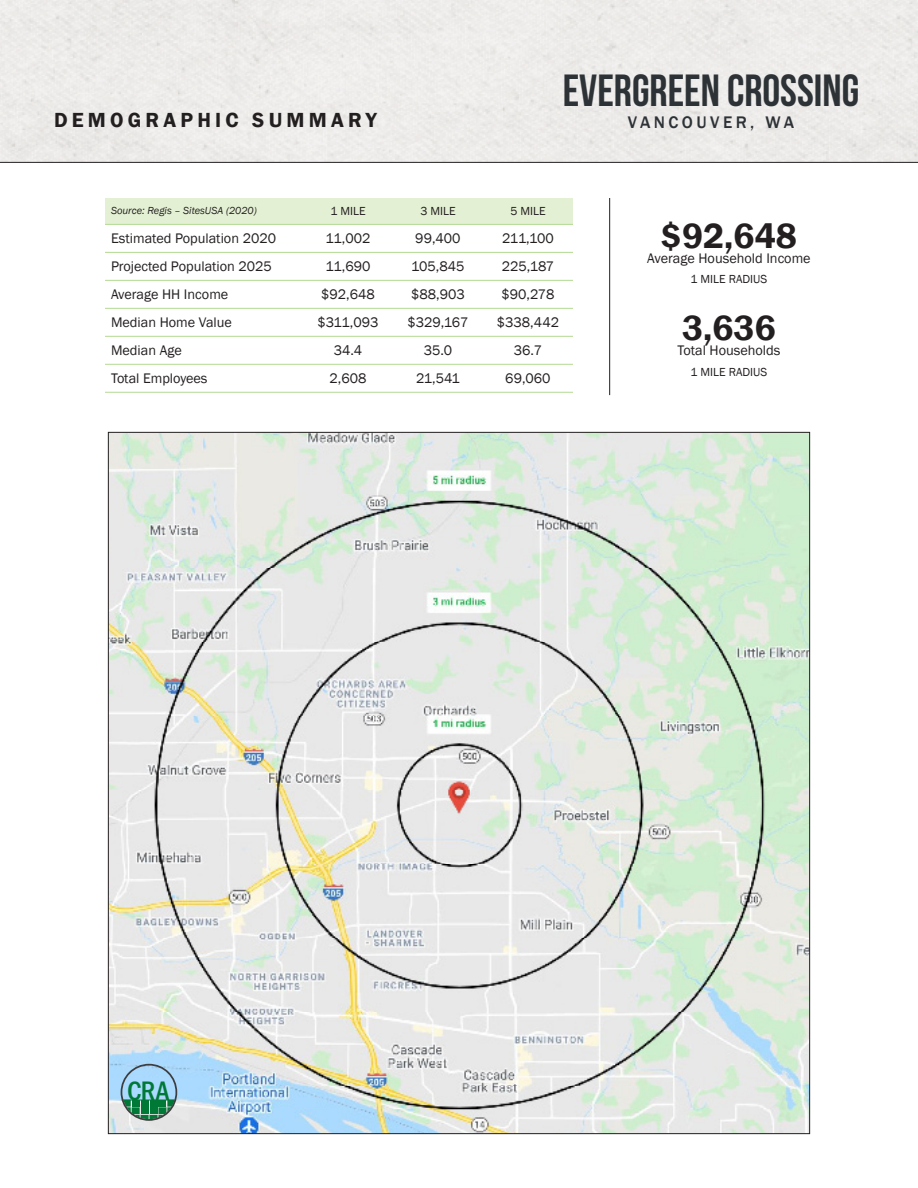
<style>
.page{position:relative;width:918px;height:1188px;background:#fff}
.page>*{position:absolute;margin:0;border:0;box-sizing:border-box;transform-origin:0 0}
.t1{font:45px "Bebas Neue";color:#2d3236}
.t2{font:600 36px "Franklin Gothic";color:#231f20}
.t3{font:500 condensed 27.75px "Franklin Gothic";color:#007836}
.t4{font:600 21px "Franklin Gothic";letter-spacing:.2em;color:#231f20}
.t5{font:500 17.25px "Franklin Gothic";letter-spacing:.2em;color:#2d3236}
.body{font:14.25px "Franklin Gothic";color:#231f20}
.body-2{font:12px "Franklin Gothic";color:#231f20}
.t6{font:italic 10.5px "Franklin Gothic";color:#231f20}
.s1{font-size:27.45px}
</style>
<div class="page">
<img style="left:110px;top:434px;width:698px;height:698px">
<svg style="left:121px;top:1064px;width:56px;height:57px;background:#86b9c1"></svg>
<hr style="left:0;top:162px;width:918px;height:1px;background:#231f20">
<hr style="left:609px;top:198px;width:1px;height:197px;background:#231f20">
<svg style="left:105px;top:198px;width:468px;height:54px"></svg>
<svg style="left:105px;top:279px;width:468px;height:113px"></svg>
<hr style="left:105px;top:224px;width:198px;height:1px;background:#b3da93">
<hr style="left:303px;top:224px;width:90px;height:1px;background:#b3da93">
<hr style="left:393px;top:224px;width:90px;height:1px;background:#b3da93">
<hr style="left:483px;top:224px;width:90px;height:1px;background:#b3da93">
<hr style="left:105px;top:252px;width:198px;height:1px;background:#b3da93">
<hr style="left:105px;top:280px;width:198px;height:1px;background:#b3da93">
<hr style="left:303px;top:252px;width:90px;height:1px;background:#b3da93">
<hr style="left:303px;top:280px;width:90px;height:1px;background:#b3da93">
<hr style="left:393px;top:252px;width:90px;height:1px;background:#b3da93">
<hr style="left:393px;top:280px;width:90px;height:1px;background:#b3da93">
<hr style="left:483px;top:252px;width:90px;height:1px;background:#b3da93">
<hr style="left:483px;top:280px;width:90px;height:1px;background:#b3da93">
<hr style="left:105px;top:308px;width:198px;height:1px;background:#b3da93">
<hr style="left:303px;top:308px;width:90px;height:1px;background:#b3da93">
<hr style="left:393px;top:308px;width:90px;height:1px;background:#b3da93">
<hr style="left:483px;top:308px;width:90px;height:1px;background:#b3da93">
<hr style="left:105px;top:336px;width:198px;height:1px;background:#b3da93">
<hr style="left:105px;top:364px;width:198px;height:1px;background:#b3da93">
<hr style="left:303px;top:336px;width:90px;height:1px;background:#b3da93">
<hr style="left:303px;top:364px;width:90px;height:1px;background:#b3da93">
<hr style="left:393px;top:336px;width:90px;height:1px;background:#b3da93">
<hr style="left:393px;top:364px;width:90px;height:1px;background:#b3da93">
<hr style="left:483px;top:336px;width:90px;height:1px;background:#b3da93">
<hr style="left:483px;top:364px;width:90px;height:1px;background:#b3da93">
<hr style="left:105px;top:392px;width:198px;height:1px;background:#b3da93">
<hr style="left:303px;top:392px;width:90px;height:1px;background:#b3da93">
<hr style="left:393px;top:392px;width:90px;height:1px;background:#b3da93">
<hr style="left:483px;top:392px;width:90px;height:1px;background:#b3da93">
<p class="t4" style="left:54px;top:107px;width:324px">DEMOGRAPHIC SUMMARY</p>
<p class="t1" style="left:563px;top:66px;width:298px">EVERGREEN CROSSING</p>
<p class="t5" style="left:628px;top:111px;width:168px">VANCOUVER, WA</p>
<p class="t6" style="left:111px;top:204px;width:147px">Source: Regis – SitesUSA (2020)</p>
<p class="body-2" style="left:330px;top:204px;width:37px">1 MILE</p>
<p class="body-2" style="left:420px;top:204px;width:37px">3 MILE</p>
<p class="body-2" style="left:510px;top:204px;width:37px">5 MILE</p>
<p class="body" style="left:111px;top:230px;width:167px">Estimated Population 2020</p>
<p class="body" style="left:326px;top:230px;width:46px">11,002</p>
<p class="body" style="left:415px;top:230px;width:47px">99,400</p>
<p class="body" style="left:502px;top:230px;width:53px">211,100</p>
<p class="body" style="left:111px;top:258px;width:162px">Projected Population 2025</p>
<p class="body" style="left:326px;top:258px;width:46px">11,690</p>
<p class="body" style="left:411px;top:258px;width:55px">105,845</p>
<p class="body" style="left:502px;top:258px;width:54px">225,187</p>
<p class="body" style="left:111px;top:286px;width:119px">Average HH Income</p>
<p class="body" style="left:321px;top:286px;width:55px">$92,648</p>
<p class="body" style="left:411px;top:286px;width:55px">$88,903</p>
<p class="body" style="left:501px;top:286px;width:55px">$90,278</p>
<p class="body" style="left:111px;top:314px;width:122px">Median Home Value</p>
<p class="body" style="left:317px;top:314px;width:62px">$311,093</p>
<p class="body" style="left:407px;top:314px;width:63px">$329,167</p>
<p class="body" style="left:497px;top:314px;width:64px">$338,442</p>
<p class="body" style="left:111px;top:342px;width:72px">Median Age</p>
<p class="body" style="left:334px;top:342px;width:30px">34.4</p>
<p class="body" style="left:424px;top:342px;width:30px">35.0</p>
<p class="body" style="left:514px;top:342px;width:30px">36.7</p>
<p class="body" style="left:111px;top:370px;width:98px">Total Employees</p>
<p class="body" style="left:330px;top:370px;width:38px">2,608</p>
<p class="body" style="left:416px;top:370px;width:45px">21,541</p>
<p class="body" style="left:505px;top:370px;width:47px">69,060</p>
<p class="t2" style="left:661px;top:214px;width:138px">$92,648</p>
<p class="body" style="left:647px;top:249px;width:165px">Average Household Income</p>
<p class="body-2" style="left:691px;top:272px;width:78px">1 MILE RADIUS</p>
<p class="t2" style="left:682px;top:306px;width:95px">3,636</p>
<p class="body" style="left:677px;top:342px;width:105px">Total Households</p>
<p class="body-2" style="left:691px;top:364px;width:78px">1 MILE RADIUS</p>
<p class="t3" style="left:127px;top:1073px;width:44px"><span class="s1">C</span>RA</p>
</div>
